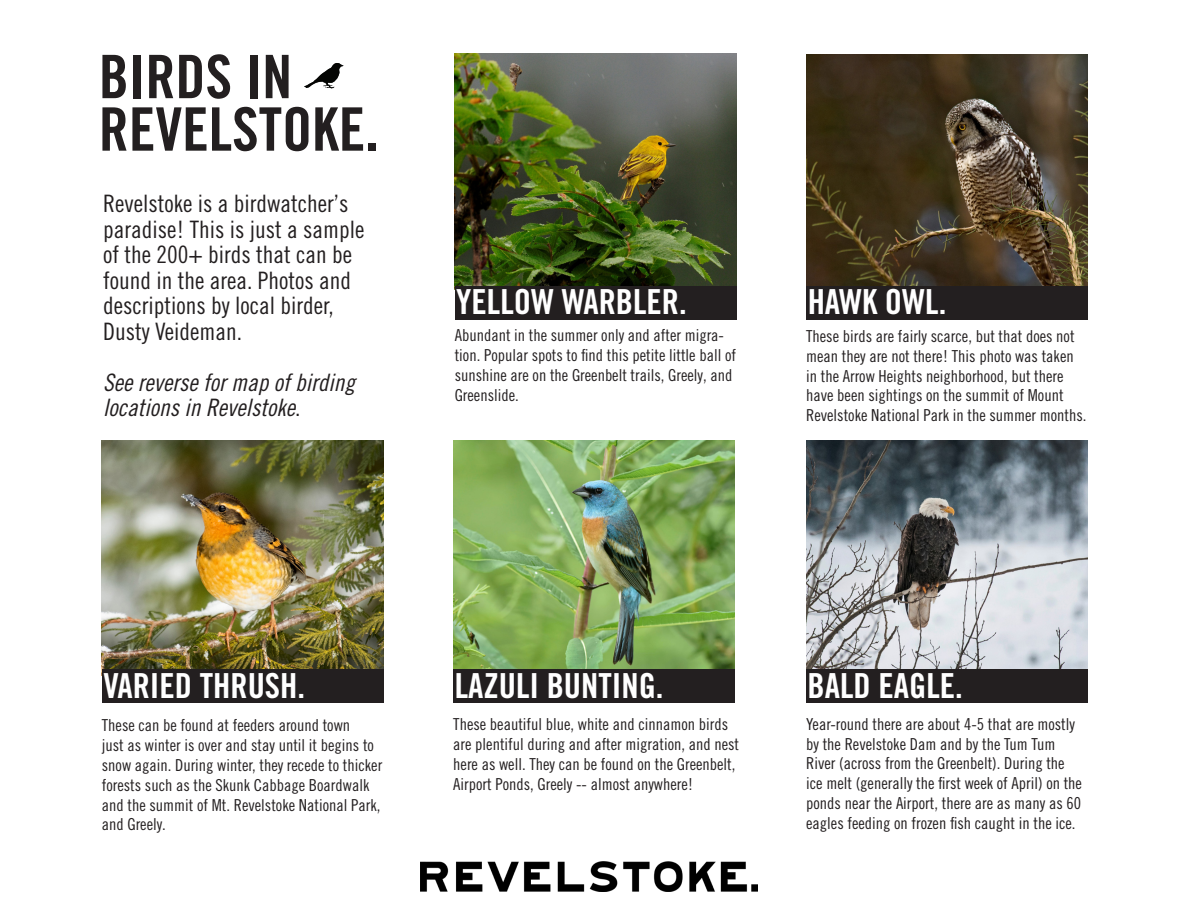
<style>
.page{position:relative;width:1188px;height:918px;background:#fff}
.page>*{position:absolute;margin:0;border:0;box-sizing:border-box;transform-origin:0 0}
.t1{font:60px "Trade Gothic LT Pro Bd Cn 20";color:#231f20}
.t2{font:34.5px "Trade Gothic LT Pro Bd Cn 20";color:#fff}
.t3{font:24px/25.5px "Trade Gothic LT Pro Cn 18";color:#231f20}
.t4{font:24px/25.5px "Trade Gothic LT Pro Cn 18 Obl";color:#231f20}
.t5{font:16.5px/19.8px "Trade Gothic LT Pro Cn 18";color:#231f20}
.s1{font-family:"Trade Gothic LT Pro Cn 18"}
</style>
<div class="page">
<img style="left:806px;top:441px;width:282px;height:229px">
<img style="left:806px;top:55px;width:282px;height:231px">
<img style="left:453px;top:440px;width:282px;height:230px">
<img style="left:102px;top:441px;width:281px;height:229px">
<img style="left:455px;top:54px;width:281px;height:232px">
<svg style="left:304px;top:63px;width:40px;height:25px"></svg>
<div style="left:102px;top:670px;width:281px;height:33px;background:#231f20"></div>
<div style="left:455px;top:286px;width:281px;height:34px;background:#231f20"></div>
<div style="left:453px;top:670px;width:282px;height:33px;background:#231f20"></div>
<div style="left:806px;top:286px;width:282px;height:34px;background:#231f20"></div>
<div style="left:806px;top:670px;width:282px;height:33px;background:#231f20"></div>
<img style="left:420px;top:862px;width:338px;height:29px">
<p class="t1" style="left:99px;top:40px;width:195px">BIRDS IN</p>
<p class="t1" style="left:99px;top:93px;width:281px">REVELSTOKE.</p>
<p class="t3" style="left:103px;top:191px;width:263px">Revelstoke is a birdwatcher’s paradise! This is just a sample of the 200+ birds that can be found in the area. Photos and descriptions by local birder,<br>Dusty Veideman.</p>
<p class="t4" style="left:103px;top:370px;width:253px">See reverse for map of birding locations in Revelstoke<span class="s1">.</span></p>
<p class="t2" style="left:456px;top:280px;width:232px">YELLOW WARBLER.</p>
<p class="t5" style="left:455px;top:325px;width:283px">Abundant in the summer only and after migra&shy;tion. Popular spots to find this petite little ball of sunshine are on the Greenbelt trails, Greely, and Greenslide.</p>
<p class="t2" style="left:808px;top:280px;width:140px">HAWK OWL.</p>
<p class="t5" style="left:806px;top:326px;width:270px">These birds are fairly scarce, but that does not mean they are not there! This photo was taken in the Arrow Heights neighborhood, but there have been sightings on the summit of Mount</p>
<p class="t5" style="left:806px;top:405px;width:282px">Revelstoke National Park in the summer months.</p>
<p class="t2" style="left:103px;top:664px;width:203px">VARIED THRUSH.</p>
<p class="t5" style="left:102px;top:715px;width:282px">These can be found at feeders around town<br>just as winter is over and stay until it begins to snow again. During winter, they recede to thicker forests such as the Skunk Cabbage Boardwalk and the summit of Mt. Revelstoke National Park, and Greely.</p>
<p class="t2" style="left:455px;top:664px;width:210px">LAZULI BUNTING.</p>
<p class="t5" style="left:453px;top:714px;width:287px">These beautiful blue, white and cinnamon birds are plentiful during and after migration, and nest here as well. They can be found on the Greenbelt, Airport Ponds, Greely -- almost anywhere!</p>
<p class="t2" style="left:808px;top:664px;width:157px">BALD EAGLE.</p>
<p class="t5" style="left:806px;top:714px;width:277px">Year-round there are about 4-5 that are mostly by the Revelstoke Dam and by the Tum Tum River (across from the Greenbelt). During the ice melt (generally the first week of April) on the ponds near the Airport, there are as many as 60 eagles feeding on frozen fish caught in the ice.</p>
</div>
